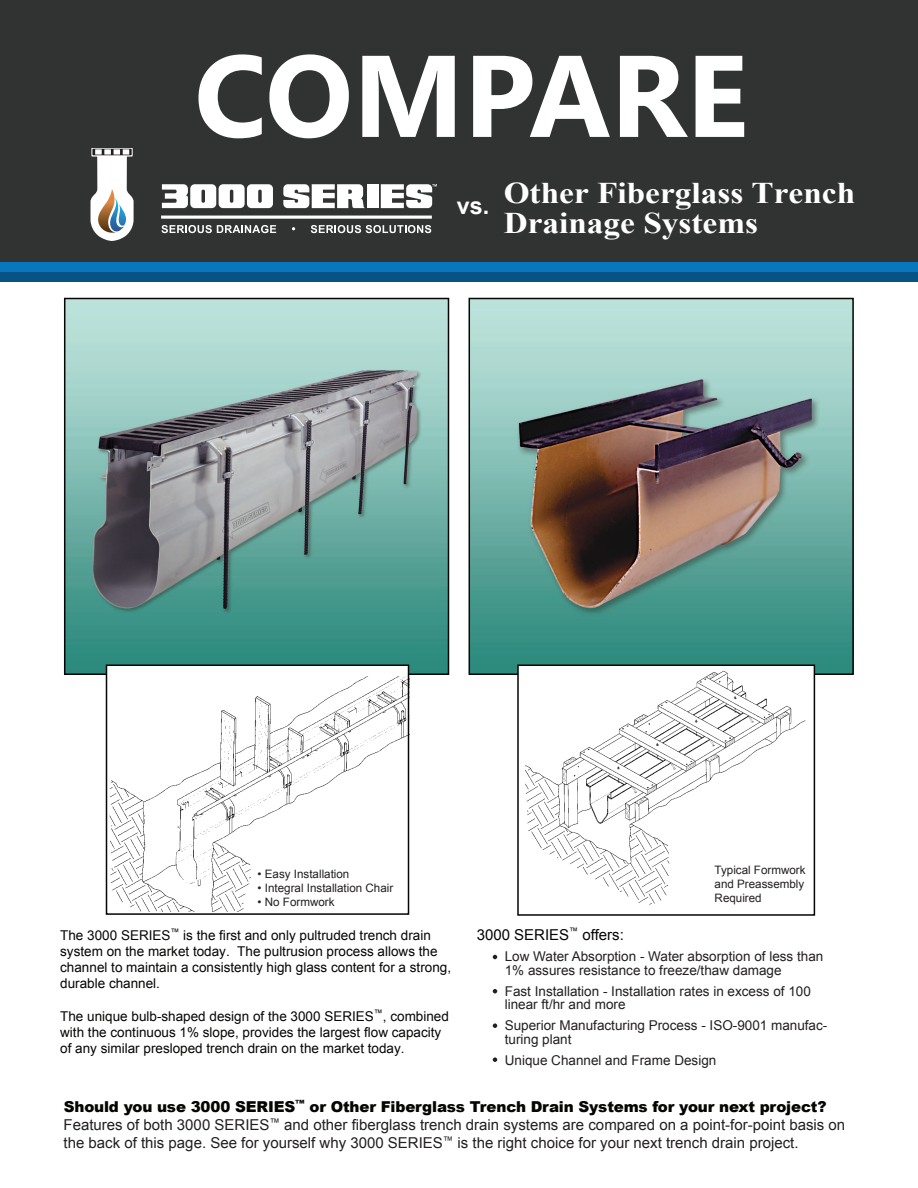
<style>
.page{position:relative;width:918px;height:1188px;background:#fff}
.page>*{position:absolute;margin:0;border:0;box-sizing:border-box;transform-origin:0 0}
.t1{font:700 115.8px "Gadugi";color:#fff}
.t2{font:700 30px/30px "Times New Roman";color:#fff;scale:1.11 1}
.t3{font:700 23.25px "Arial";color:#fff}
.t4{font:15px/18px "Arial";color:#231f20}
.t5{font:900 15px "Arial";letter-spacing:-.01em;color:#050504}
.t6{font:15px "Arial";color:#050504}
.t7{font:13.5px/16.2px "Arial";color:#050504}
.t8{font:13.5px/13.5px "Arial";color:#231f20}
.t9{font:11.55px/14px "Arial";color:#231f20;text-align:justify}
</style>
<div class="page">
<img style="left:472px;top:301px;width:379px;height:371px">
<div style="left:469px;top:298px;width:385px;height:377px;border:2px solid #050504"></div>
<img style="left:67px;top:301px;width:379px;height:371px">
<div style="left:64px;top:298px;width:385px;height:377px;border:2px solid #050504"></div>
<div style="left:0;top:0;width:918px;height:263px;background:#313232"></div>
<div style="left:0;top:262px;width:918px;height:10px;background:#0977be"></div>
<div style="left:0;top:272px;width:918px;height:10px;background:#085385"></div>
<div style="left:518px;top:665px;width:296px;height:250px;background:#fff"></div>
<img style="left:525px;top:670px;width:281px;height:235px">
<div style="left:517px;top:664px;width:298px;height:252px;border:2px solid #050504"></div>
<div style="left:106px;top:665px;width:303px;height:249px;background:#fff"></div>
<div style="left:106px;top:664px;width:303px;height:251px;border:2px solid #050504"></div>
<img style="left:135px;top:677px;width:274px;height:235px">
<svg style="left:493px;top:955px;width:4px;height:4px"></svg>
<svg style="left:493px;top:989px;width:4px;height:4px"></svg>
<svg style="left:493px;top:1023px;width:4px;height:5px"></svg>
<svg style="left:493px;top:1057px;width:4px;height:5px"></svg>
<svg style="left:90px;top:148px;width:45px;height:767px"></svg>
<svg style="left:98px;top:189px;width:28px;height:44px"></svg>
<svg style="left:162px;top:184px;width:111px;height:24px;background:#d7d7d7"></svg>
<svg style="left:283px;top:184px;width:82px;height:24px;background:#d2d2d2"></svg>
<div style="left:367px;top:184px;width:11px;height:24px;background:#fff"></div>
<hr style="left:161px;top:216px;width:271px;height:3px;background:#fff">
<svg style="left:161px;top:225px;width:115px;height:8px"></svg>
<svg style="left:311px;top:225px;width:120px;height:8px"></svg>
<svg style="left:381px;top:184px;width:56px;height:24px"></svg>
<svg style="left:92px;top:149px;width:40px;height:6px"></svg>
<div style="left:95px;top:149px;width:7px;height:6px;background:#fff"></div>
<div style="left:104px;top:149px;width:7px;height:6px;background:#fff"></div>
<svg style="left:114px;top:149px;width:15px;height:6px"></svg>
<h1 class="t1" style="left:194px;top:26px;width:555px">COMPARE</h1>
<h3 class="t3" style="left:457px;top:190px;width:34px">vs.</h3>
<h2 class="t2" style="left:504px;top:177px;width:318px">Other Fiberglass Trench<br>Drainage Systems</h2>
<p class="t9" style="left:258px;top:867px;width:93px">• Easy Installation</p>
<p class="t9" style="left:258px;top:881px;width:137px">• Integral Installation Chair</p>
<p class="t9" style="left:258px;top:895px;width:78px">• No Formwork</p>
<p class="t9" style="left:715px;top:863px;width:92px">Typical Formwork and Preassembly Required</p>
<p class="t7" style="left:60px;top:927px;width:392px">The 3000 SERIES<sup>™</sup> is the first and only pultruded trench drain system on the market today. The pultrusion process allows the channel to maintain a consistently high glass content for a strong, durable channel.</p>
<p class="t7" style="left:60px;top:1008px;width:390px">The unique bulb-shaped design of the 3000 SERIES<sup>™</sup>, combined with the continuous 1% slope, provides the largest flow capacity of any similar presloped trench drain on the market today.</p>
<p class="t6" style="left:477px;top:925px;width:149px">3000 SERIES<sup>™</sup> offers:</p>
<p class="t8" style="left:505px;top:950px;width:320px">Low Water Absorption - Water absorption of less than<br>1% assures resistance to freeze/thaw damage</p>
<p class="t8" style="left:505px;top:984px;width:308px">Fast Installation - Installation rates in excess of 100 linear ft/hr and more</p>
<p class="t8" style="left:505px;top:1019px;width:324px">Superior Manufacturing Process - ISO-9001 manufac&shy;turing plant</p>
<p class="t8" style="left:505px;top:1053px;width:213px">Unique Channel and Frame Design</p>
<p class="t5" style="left:64px;top:1096px;width:764px">Should you use 3000 SERIES<sup>™</sup> or Other Fiberglass Trench Drain Systems for your next project?</p>
<p class="t4" style="left:64px;top:1116px;width:783px">Features of both 3000 SERIES<sup>™</sup> and other fiberglass trench drain systems are compared on a point-for-point basis on the back of this page. See for yourself why 3000 SERIES<sup>™</sup> is the right choice for your next trench drain project.</p>
</div>
